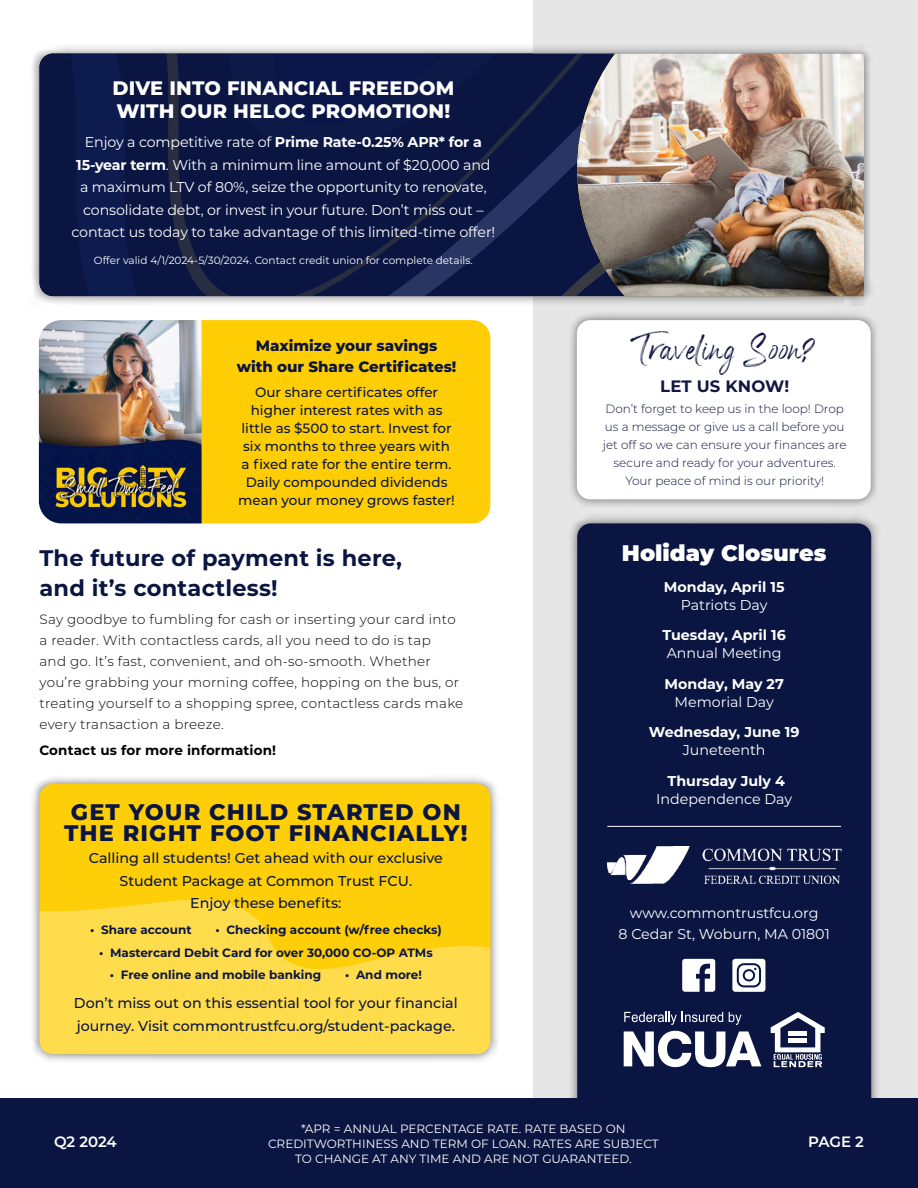
<style>
.page{position:relative;width:918px;height:1188px;background:#fff}
.page>*{position:absolute;margin:0;border:0;box-sizing:border-box;transform-origin:0 0}
.t1{font:36px "Panterick";letter-spacing:.01em;color:#121641}
.t2{font:800 22.5px/21px "Montserrat";letter-spacing:.05em;color:#0a1541;text-align:center}
.t3{font:700 22.5px/30px "Montserrat";letter-spacing:.01em;color:#0a1541}
.t4{font:900 22.5px "Montserrat";color:#fff}
.t5{font:800 19.5px/22.5px "Montserrat";letter-spacing:.01em;color:#fff}
.t6{font:700 16.5px "Montserrat";letter-spacing:.01em;color:#121641}
.t7{font:800 15px/21px "Montserrat";color:#0a1541;text-align:center}
.t8{font:600 15px "Montserrat";letter-spacing:-.01em;color:#fff}
.t9{font:14.25px/22.5px "Montserrat";letter-spacing:-.01em;color:#fff;text-align:center}
.t10{font:500 14.25px/22.5px "Montserrat";color:#0a1541;text-align:center}
.t11{font:700 14.25px "Montserrat";color:#fff}
.t12{font:300 13.5px/21px "Montserrat";letter-spacing:.02em;color:#000}
.t13{font:500 13.5px/18px "Montserrat";color:#0a1541;text-align:center}
.t14{font:700 13.5px "Montserrat";letter-spacing:.01em;color:#000}
.t15{font:300 12px/18px "Montserrat";color:#121641;text-align:center}
.t16{font:700 12px "Montserrat";color:#0a1541}
.t17{font:12px/15px "Montserrat";color:#fff;text-align:center}
.t18{font:10.5px "Montserrat";color:#fff}
.s1{font-weight:700}
</style>
<div class="page">
<div style="left:147px;top:320px;width:343px;height:203px;background:#ffcd03;border-radius:18px"></div>
<img style="left:39px;top:320px;width:163px;height:66px">
<img style="left:39px;top:386px;width:163px;height:137px">
<div style="left:533px;top:0;width:385px;height:1134px;background:#e6e6e6"></div>
<div style="left:567px;top:514px;width:314px;height:625px;background:#000;opacity:.54"></div>
<div style="left:577px;top:523px;width:294px;height:606px;background:#0a1541;border-radius:14px"></div>
<img style="left:607px;top:847px;width:234px;height:37px">
<hr style="left:607px;top:826px;width:234px;height:1px;background:#fff">
<div style="left:0;top:1098px;width:918px;height:90px;background:#0a1541"></div>
<div style="left:30px;top:44px;width:844px;height:262px;background:#000;opacity:.54"></div>
<img style="left:40px;top:54px;width:537px;height:242px">
<div style="left:30px;top:774px;width:470px;height:290px;background:#000;opacity:.54"></div>
<img style="left:40px;top:784px;width:450px;height:270px">
<img style="left:577px;top:54px;width:287px;height:242px">
<div style="left:567px;top:310px;width:314px;height:199px;background:#000;opacity:.54"></div>
<div style="left:577px;top:320px;width:294px;height:179px;background:#fff;border-radius:14px"></div>
<svg style="left:682px;top:959px;width:33px;height:33px"></svg>
<svg style="left:732px;top:959px;width:33px;height:33px"></svg>
<svg style="left:624px;top:1012px;width:137px;height:55px"></svg>
<svg style="left:771px;top:1012px;width:54px;height:55px"></svg>
<h3 class="t5" style="left:112px;top:76px;width:344px">DIVE INTO FINANCIAL FREEDOM<br>WITH OUR HELOC PROMOTION!</h3>
<p class="t9" style="left:72px;top:130px;width:425px">Enjoy a competitive rate of <span class="s1">Prime Rate-0.25% APR* for a 15-year term</span>. With a minimum line amount of $20,000 and a maximum LTV of 80%, seize the opportunity to renovate, consolidate debt, or invest in your future. Don’t miss out – contact us today to take advantage of this limited-time offer!</p>
<p class="t18" style="left:94px;top:253px;width:380px">Offer valid 4/1/2024-5/30/2024. Contact credit union for complete details.</p>
<p class="t7" style="left:237px;top:335px;width:221px">Maximize your savings with our Share Certificates!</p>
<p class="t13" style="left:238px;top:383px;width:218px">Our share certificates offer higher interest rates with as little as $500 to start. Invest for six months to three years with a fixed rate for the entire term.<br>Daily compounded dividends mean your money grows faster!</p>
<h2 class="t3" style="left:40px;top:542px;width:364px">The future of payment is here, and it’s contactless!</h2>
<p class="t12" style="left:40px;top:608px;width:425px">Say goodbye to fumbling for cash or inserting your card into a reader. With contactless cards, all you need to do is tap<br>and go. It’s fast, convenient, and oh-so-smooth. Whether you’re grabbing your morning coffee, hopping on the bus, or treating yourself to a shopping spree, contactless cards make every transaction a breeze.</p>
<p class="t14" style="left:40px;top:741px;width:238px">Contact us for more information!</p>
<h2 class="t2" style="left:64px;top:800px;width:405px">GET YOUR CHILD STARTED ON<br>THE RIGHT FOOT FINANCIALLY!</h2>
<p class="t10" style="left:89px;top:847px;width:356px">Calling all students! Get ahead with our exclusive<br>Student Package at Common Trust FCU.<br>Enjoy these benefits:</p>
<p class="t16" style="left:90px;top:921px;width:103px">• Share account</p>
<p class="t16" style="left:215px;top:921px;width:228px">• Checking account (w/free checks)</p>
<p class="t16" style="left:99px;top:944px;width:335px">• Mastercard Debit Card for over 30,000 CO-OP ATMs</p>
<p class="t16" style="left:110px;top:966px;width:213px">• Free online and mobile banking</p>
<p class="t16" style="left:345px;top:966px;width:78px">• And more!</p>
<p class="t10" style="left:74px;top:992px;width:385px;text-align:left">Don’t miss out on this essential tool for your financial journey. Visit commontrustfcu.org/student-package.</p>
<h1 class="t1" style="left:641px;top:327px;width:177px">Traveling Soon?</h1>
<p class="t6" style="left:660px;top:374px;width:131px">LET US KNOW!</p>
<p class="t15" style="left:603px;top:400px;width:245px">Don’t forget to keep us in the loop! Drop us a message or give us a call before you jet off so we can ensure your finances are secure and ready for your adventures.<br>Your peace of mind is our priority!</p>
<h2 class="t4" style="left:622px;top:536px;width:206px">Holiday Closures</h2>
<p class="t11" style="left:664px;top:576px;width:122px">Monday, April 15</p>
<p class="t9" style="left:681px;top:593px;width:88px">Patriots Day</p>
<p class="t11" style="left:662px;top:625px;width:125px">Tuesday, April 16</p>
<p class="t9" style="left:667px;top:641px;width:116px">Annual Meeting</p>
<p class="t11" style="left:665px;top:673px;width:121px">Monday, May 27</p>
<p class="t9" style="left:674px;top:690px;width:101px">Memorial Day</p>
<p class="t11" style="left:649px;top:722px;width:152px">Wednesday, June 19</p>
<p class="t9" style="left:683px;top:739px;width:84px">Juneteenth</p>
<p class="t11" style="left:668px;top:771px;width:119px">Thursday July 4</p>
<p class="t9" style="left:656px;top:787px;width:138px">Independence Day</p>
<p class="t9" style="left:619px;top:902px;width:213px;line-height:21px">www.commontrustfcu.org<br>8 Cedar St, Woburn, MA 01801</p>
<p class="t8" style="left:54px;top:1131px;width:64px">Q2 2024</p>
<p class="t17" style="left:268px;top:1121px;width:392px">*APR = ANNUAL PERCENTAGE RATE. RATE BASED ON<br>CREDITWORTHINESS AND TERM OF LOAN. RATES ARE SUBJECT<br>TO CHANGE AT ANY TIME AND ARE NOT GUARANTEED.</p>
<p class="t8" style="left:808px;top:1131px;width:57px">PAGE 2</p>
</div>
